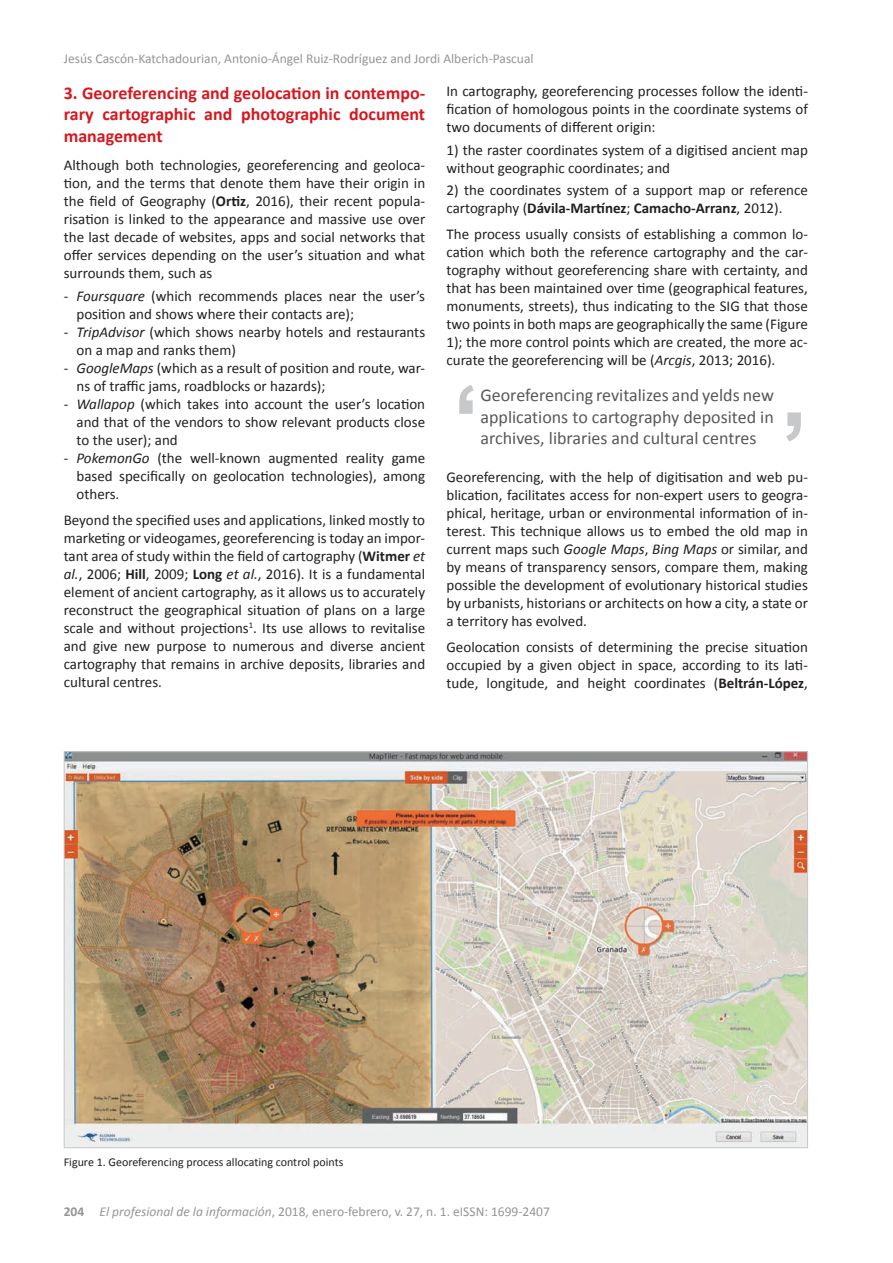
<style>
.page{position:relative;width:893px;height:1263px;background:#fff}
.page>*{position:absolute;margin:0;border:0;box-sizing:border-box;transform-origin:0 0}
.t1{font:18px/21.6px "Calibri";color:#57585a;text-align:justify}
.t2{font:700 18px/21.6px "Calibri";color:#d7171f;text-align:justify}
.t3{font:15px/18px "Calibri";color:#231f20;text-align:justify}
.t4{font:13.5px "Calibri";color:#939598}
.t5{font:12px "Calibri";color:#231f20}
.s1{font-weight:700}
.s2{font-style:italic}
</style>
<div class="page">
<img style="left:66px;top:753px;width:740px;height:393px">
<svg style="left:786px;top:412px;width:15px;height:29px"></svg>
<svg style="left:459px;top:385px;width:15px;height:29px"></svg>
<p class="t4" style="left:64px;top:50px;width:471px">Jesús Cascón-Katchadourian, Antonio-Ángel Ruiz-Rodríguez and Jordi Alberich-Pascual</p>
<p class="t2" style="left:64px;top:82px;width:363px">3. Georeferencing and geolocation in contempo&shy;rary cartographic and photographic document management</p>
<p class="t3" style="left:64px;top:156px;width:363px">Although both technologies, georeferencing and geoloca&shy;tion, and the terms that denote them have their origin in the field of Geography (<span class="s1">Ortiz</span>, 2016), their recent popula&shy;risation is linked to the appearance and massive use over the last decade of websites, apps and social networks that offer services depending on the user’s situation and what surrounds them, such as</p>
<p class="t3" style="left:77px;top:287px;width:350px;text-indent:-13px">- <span class="s2">Foursquare</span> (which recommends places near the user’s position and shows where their contacts are);</p>
<p class="t3" style="left:77px;top:323px;width:350px;text-indent:-13px">- <span class="s2">TripAdvisor</span> (which shows nearby hotels and restaurants on a map and ranks them)</p>
<p class="t3" style="left:77px;top:359px;width:350px;text-indent:-13px">- <span class="s2">GoogleMaps</span> (which as a result of position and route, war&shy;ns of traffic jams, roadblocks or hazards);</p>
<p class="t3" style="left:77px;top:395px;width:350px;text-indent:-13px">- <span class="s2">Wallapop</span> (which takes into account the user’s location and that of the vendors to show relevant products close to the user); and</p>
<p class="t3" style="left:77px;top:449px;width:350px;text-indent:-13px">- <span class="s2">PokemonGo</span> (the well-known augmented reality game based specifically on geolocation technologies), among others.</p>
<p class="t3" style="left:64px;top:511px;width:363px">Beyond the specified uses and applications, linked mostly to marketing or videogames, georeferencing is today an impor&shy;tant area of study within the field of cartography (<span class="s1">Witmer</span> <span class="s2">et al.</span>, 2006; <span class="s1">Hill</span>, 2009; <span class="s1">Long</span> <span class="s2">et al.</span>, 2016). It is a fundamental element of ancient cartography, as it allows us to accurately reconstruct the geographical situation of plans on a large scale and without projections<sup>1</sup>. Its use allows to revitalise and give new purpose to numerous and diverse ancient cartography that remains in archive deposits, libraries and cultural centres.</p>
<p class="t3" style="left:446px;top:82px;width:363px">In cartography, georeferencing processes follow the identi&shy;fication of homologous points in the coordinate systems of two documents of different origin:</p>
<p class="t3" style="left:446px;top:141px;width:363px">1) the raster coordinates system of a digitised ancient map without geographic coordinates; and</p>
<p class="t3" style="left:446px;top:181px;width:363px">2) the coordinates system of a support map or reference cartography (<span class="s1">Dávila-Martínez</span>; <span class="s1">Camacho-Arranz</span>, 2012).</p>
<p class="t3" style="left:446px;top:225px;width:363px">The process usually consists of establishing a common lo&shy;cation which both the reference cartography and the car&shy;tography without georeferencing share with certainty, and that has been maintained over time (geographical features, monuments, streets), thus indicating to the SIG that those two points in both maps are geographically the same (Figure 1); the more control points which are created, the more ac&shy;curate the georeferencing will be (<span class="s2">Arcgis</span>, 2013; 2016).</p>
<p class="t1" style="left:480px;top:384px;width:295px">Georeferencing revitalizes and yelds new applications to cartography deposited in archives, libraries and cultural centres</p>
<p class="t3" style="left:446px;top:468px;width:363px">Georeferencing, with the help of digitisation and web pu&shy;blication, facilitates access for non-expert users to geogra&shy;phical, heritage, urban or environmental information of in&shy;terest. This technique allows us to embed the old map in current maps such <span class="s2">Google Maps</span>, <span class="s2">Bing Maps</span> or similar, and by means of transparency sensors, compare them, making possible the development of evolutionary historical studies by urbanists, historians or architects on how a city, a state or a territory has evolved.</p>
<p class="t3" style="left:446px;top:638px;width:363px">Geolocation consists of determining the precise situation occupied by a given object in space, according to its lati&shy;tude, longitude, and height coordinates (<span class="s1">Beltrán-López</span>,</p>
<p class="t5" style="left:64px;top:1154px;width:281px">Figure 1. Georeferencing process allocating control points</p>
<p class="t4" style="left:64px;top:1203px;width:488px"><span class="s1">204</span> <span class="s2">El profesional de la información</span>, 2018, enero-febrero, v. 27, n. 1. eISSN: 1699-2407</p>
</div>
